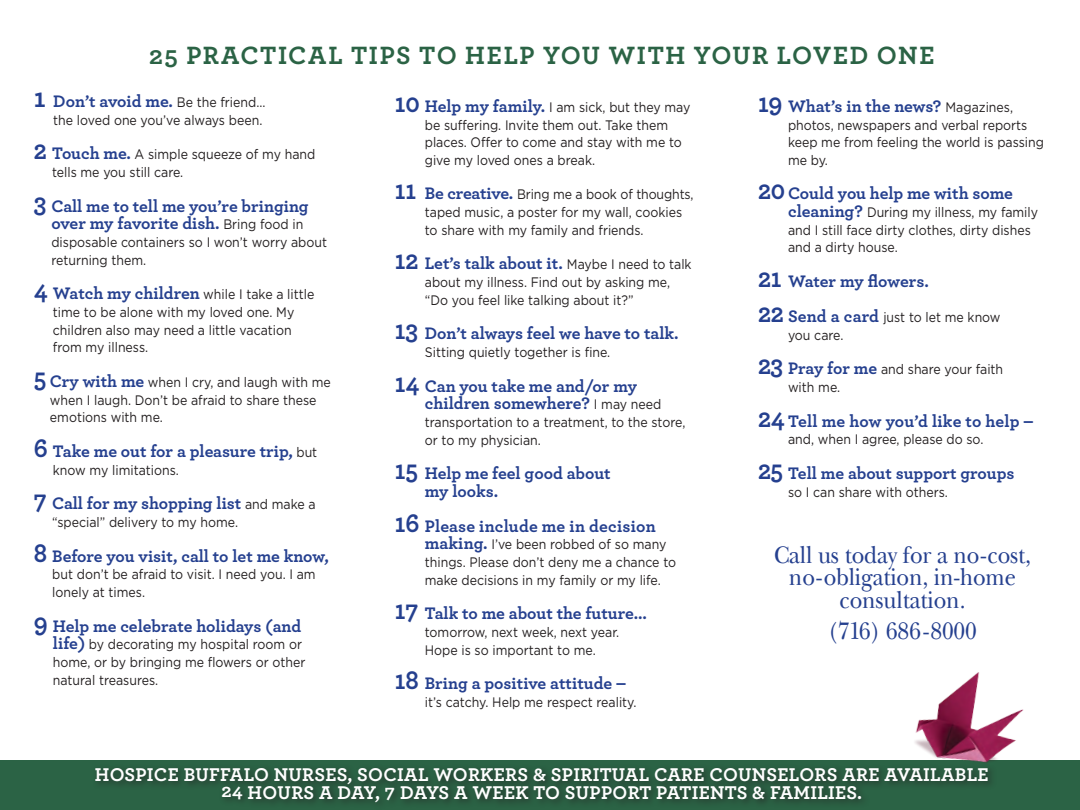
<style>
.page{position:relative;width:1080px;height:810px;background:#fff}
.page>*{position:absolute;margin:0;border:0;box-sizing:border-box;transform-origin:0 0}
.t1{font:700 26.25px "Archer";letter-spacing:.06em;color:#2b6345}
.t2{font:25px/22.5px "New Baskerville";letter-spacing:-.005em;color:#25408f;text-align:center;scale:.9 1}
.t3{font:700 20px "Archer";letter-spacing:.01em;color:#fff}
.t4{font:700 19.38px/18.4px "Archer";letter-spacing:.015em;color:#fff;text-align:center}
.t5{font:700 17.5px/17.5px "Archer";color:#25408f}
.t6{font:13.75px/17.5px "Gotham";color:#231f20;scale:.9 1}
.s1{font-family:"Archer";font-weight:700;font-size:27.5px;color:#25408f}
.s2{font-family:"Archer";font-weight:700;font-size:17.5px;color:#25408f}
.s3{font-size:27.5px}
.s4{font-family:"Gotham";font-weight:400;font-size:13.75px;color:#231f20}
</style>
<div class="page">
<div style="left:0;top:761px;width:1080px;height:49px;background:#2b6345"></div>
<div style="left:92px;top:764px;width:905px;height:46px;background:#29583f"></div>
<img style="left:909px;top:672px;width:120px;height:103px">
<svg style="left:351px;top:760px;width:59px;height:50px"></svg>
<svg style="left:694px;top:760px;width:74px;height:50px"></svg>
<p class="t1" style="left:149px;top:35px;width:787px">25 PRACTICAL TIPS TO HELP YOU WITH YOUR LOVED ONE</p>
<p class="t6" style="left:34px;top:93px;width:259px;text-align:right"><span class="s1">1</span> <span class="s2">Don’t avoid me.</span> Be the friend... the loved one you’ve always been.</p>
<p class="t6" style="left:52px;top:146px;width:294px;text-indent:-18px"><span class="s1">2</span> <span class="s2">Touch me.</span> A simple squeeze of my hand tells me you still care.</p>
<p class="t5" style="left:51px;top:196px;width:259px;text-indent:-17px"><span class="s3">3</span> Call me to tell me you’re bringing over my favorite dish. <span class="s4">Bring food in</span></p>
<p class="t6" style="left:51px;top:233px;width:308px">disposable containers so I won’t worry about returning them.</p>
<p class="t6" style="left:53px;top:286px;width:292px;text-indent:-19px"><span class="s1">4</span> <span class="s2">Watch my children</span> while I take a little time to be alone with my loved one. My children also may need a little vacation from my illness.</p>
<p class="t6" style="left:50px;top:373px;width:314px;text-indent:-16px"><span class="s1">5</span> <span class="s2">Cry with me</span> when I cry, and laugh with me when I laugh. Don’t be afraid to share these emotions with me.</p>
<p class="t5" style="left:34px;top:441px;width:285px"><span class="s3">6</span> Take me out for a pleasure trip, <span class="s4">but</span></p>
<p class="t6" style="left:53px;top:461px;width:142px">know my limitations.</p>
<p class="t5" style="left:34px;top:494px;width:283px"><span class="s3">7</span> Call for my shopping list <span class="s4">and make a</span></p>
<p class="t6" style="left:52px;top:513px;width:208px">“special” delivery to my home.</p>
<p class="t5" style="left:34px;top:546px;width:297px"><span class="s3">8</span> Before you visit, call to let me know,</p>
<p class="t6" style="left:52px;top:566px;width:294px">but don’t be afraid to visit. I need you. I am lonely at times.</p>
<p class="t5" style="left:34px;top:616px;width:269px"><span class="s3">9</span> Help me celebrate holidays (and</p>
<p class="t6" style="left:53px;top:636px;width:282px"><span class="s2">life)</span> by decorating my hospital room or home, or by bringing me flowers or other natural treasures.</p>
<p class="t6" style="left:425px;top:98px;width:297px;text-indent:-30px"><span class="s1">10</span> <span class="s2">Help my family.</span> I am sick, but they may be suffering. Invite them out. Take them places. Offer to come and stay with me to give my loved ones a break.</p>
<p class="t6" style="left:425px;top:186px;width:300px;text-indent:-30px"><span class="s1">11</span> <span class="s2">Be creative.</span> Bring me a book of thoughts, taped music, a poster for my wall, cookies to share with my family and friends.</p>
<p class="t5" style="left:395px;top:254px;width:298px"><span class="s3">12</span> Let’s talk about it. <span class="s4">Maybe I need to talk</span></p>
<p class="t6" style="left:425px;top:273px;width:274px">about my illness. Find out by asking me, “Do you feel like talking about it?”</p>
<p class="t5" style="left:395px;top:324px;width:285px"><span class="s3">13</span> Don’t always feel we have to talk.</p>
<p class="t6" style="left:425px;top:343px;width:208px">Sitting quietly together is fine.</p>
<p class="t5" style="left:425px;top:376px;width:238px;text-indent:-30px"><span class="s3">14</span> Can you take me and/or my children somewhere? <span class="s4">I may need</span></p>
<p class="t6" style="left:425px;top:413px;width:291px">transportation to a treatment, to the store, or to my physician.</p>
<p class="t5" style="left:425px;top:464px;width:187px;text-indent:-30px"><span class="s3">15</span> Help me feel good about my looks.</p>
<p class="t5" style="left:395px;top:516px;width:262px"><span class="s3">16</span> Please include me in decision</p>
<p class="t6" style="left:425px;top:536px;width:281px"><span class="s2">making.</span> I’ve been robbed of so many things. Please don’t deny me a chance to make decisions in my family or my life.</p>
<p class="t5" style="left:395px;top:604px;width:254px"><span class="s3">17</span> Talk to me about the future...</p>
<p class="t6" style="left:425px;top:623px;width:218px">tomorrow, next week, next year.<br>Hope is so important to me.</p>
<p class="t5" style="left:395px;top:674px;width:233px"><span class="s3">18</span> Bring a positive attitude –</p>
<p class="t6" style="left:425px;top:693px;width:237px">it’s catchy. Help me respect reality.</p>
<p class="t5" style="left:758px;top:96px;width:257px"><span class="s3">19</span> What’s in the news? <span class="s4">Magazines,</span></p>
<p class="t6" style="left:788px;top:116px;width:286px">photos, newspapers and verbal reports keep me from feeling the world is passing me by.</p>
<p class="t5" style="left:758px;top:184px;width:257px"><span class="s3">20</span> Could you help me with some</p>
<p class="t6" style="left:788px;top:203px;width:279px"><span class="s2">cleaning?</span> During my illness, my family and I still face dirty clothes, dirty dishes and a dirty house.</p>
<p class="t5" style="left:758px;top:271px;width:172px"><span class="s3">21</span> Water my flowers.</p>
<p class="t6" style="left:788px;top:308px;width:238px;text-indent:-30px"><span class="s1">22</span> <span class="s2">Send a card</span> just to let me know you care.</p>
<p class="t6" style="left:788px;top:361px;width:241px;text-indent:-30px"><span class="s1">23</span> <span class="s2">Pray for me</span> and share your faith with me.</p>
<p class="t5" style="left:758px;top:411px;width:277px"><span class="s3">24</span> Tell me how you’d like to help –</p>
<p class="t6" style="left:788px;top:431px;width:219px">and, when I agree, please do so.</p>
<p class="t5" style="left:758px;top:464px;width:258px"><span class="s3">25</span> Tell me about support groups</p>
<p class="t6" style="left:788px;top:483px;width:179px">so I can share with others.</p>
<p class="t2" style="left:774px;top:543px;width:287px">Call us today for a no-cost, no-obligation, in-home consultation.</p>
<p class="t2" style="left:828px;top:620px;width:167px">(716) 686-8000</p>
<p class="t4" style="left:95px;top:764px;width:895px">HOSPICE BUFFALO NURSES, SOCIAL WORKERS &amp; SPIRITUAL CARE COUNSELORS ARE AVAILABLE<br>24 HOURS A DAY, 7 DAYS A WEEK TO SUPPORT PATIENTS &amp; FAMILIES.</p>
<p class="t3" style="left:218px;top:763px;width:643px">GIVE US A CALL AT (716) 686-1900 FOR ADDITONAL INFORMATION.</p>
</div>
